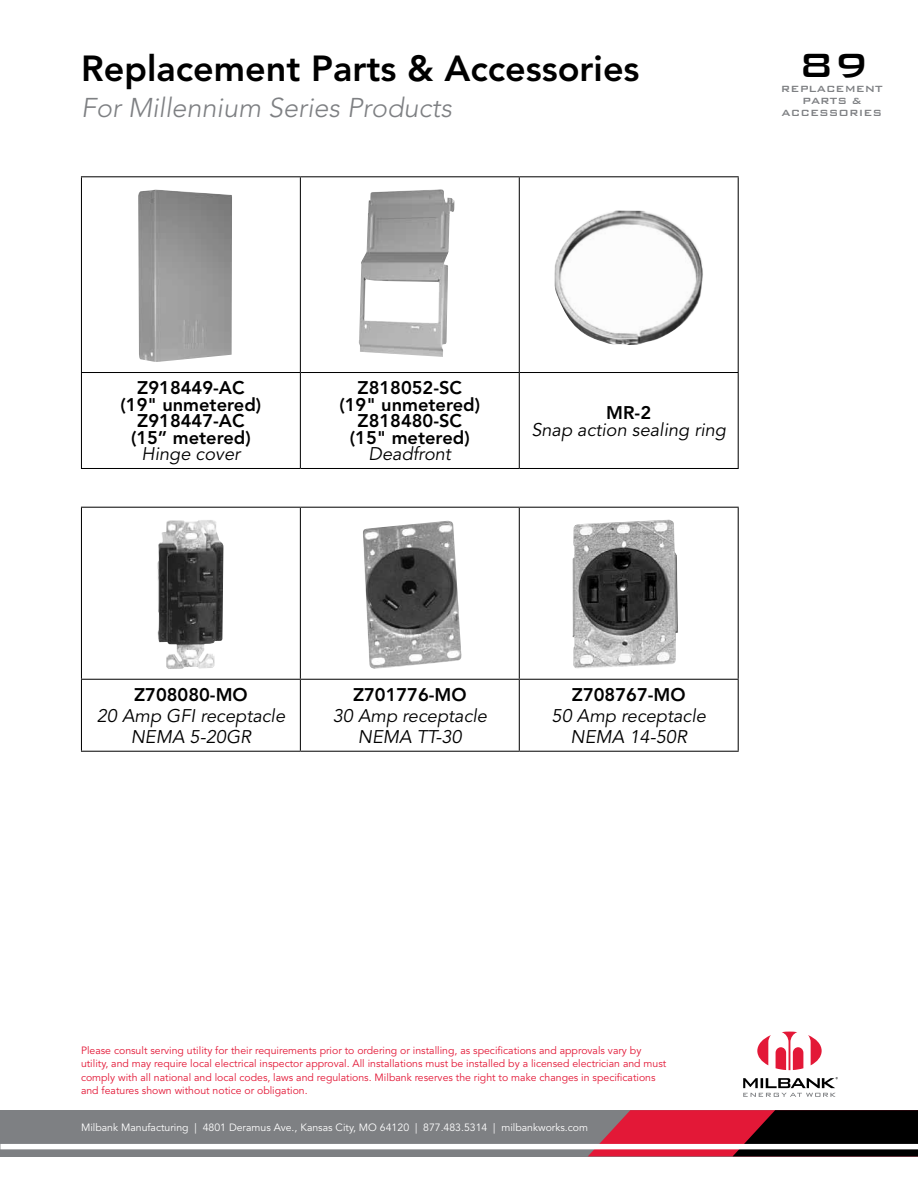
<style>
.page{position:relative;width:918px;height:1188px;background:#fff}
.page>*{position:absolute;margin:0;border:0;box-sizing:border-box;transform-origin:0 0}
.t1{font:700 45px "AG Bank Gothic Pln";color:#000}
.t2{font:800 36px "Avenir LT Std";color:#000}
.t3{font:italic 300 27px "Avenir LT Std";color:#7e8083}
.t4{font:800 18.15px/16.5px "Avenir LT Std";color:#000;text-align:center}
.t5{font:italic 18.15px/21px "Avenir LT Std";color:#000;text-align:center}
.t6{font:700 12px/12px "AG Bank Gothic Pln";color:#7e8083;text-align:center}
.t7{font:10.5px/13.5px "Avenir LT Std";color:#e31837}
.t8{font:10.5px "Avenir LT Std";color:#fff}
</style>
<div class="page">
<div style="left:0;top:1110px;width:918px;height:46px;background:#7e8083"></div>
<svg style="left:588px;top:1110px;width:330px;height:46px;background:#6d1422"></svg>
<div style="left:0;top:1144px;width:918px;height:6px;background:#fff"></div>
<svg style="left:757px;top:1032px;width:65px;height:38px"></svg>
<svg style="left:743px;top:1077px;width:95px;height:20px"></svg>
<hr style="left:81px;top:176px;width:219px;height:1px;background:#000">
<hr style="left:81px;top:177px;width:1px;height:195px;background:#000">
<hr style="left:300px;top:176px;width:219px;height:1px;background:#000">
<hr style="left:300px;top:177px;width:1px;height:195px;background:#000">
<hr style="left:519px;top:176px;width:220px;height:1px;background:#000">
<hr style="left:519px;top:177px;width:1px;height:195px;background:#000">
<hr style="left:738px;top:177px;width:1px;height:195px;background:#000">
<hr style="left:81px;top:372px;width:219px;height:1px;background:#000">
<hr style="left:81px;top:373px;width:1px;height:95px;background:#000">
<hr style="left:300px;top:372px;width:219px;height:1px;background:#000">
<hr style="left:300px;top:373px;width:1px;height:95px;background:#000">
<hr style="left:519px;top:372px;width:220px;height:1px;background:#000">
<hr style="left:519px;top:373px;width:1px;height:95px;background:#000">
<hr style="left:738px;top:373px;width:1px;height:95px;background:#000">
<hr style="left:81px;top:468px;width:219px;height:1px;background:#000">
<hr style="left:300px;top:468px;width:219px;height:1px;background:#000">
<hr style="left:519px;top:468px;width:220px;height:1px;background:#000">
<img style="left:138px;top:189px;width:94px;height:173px">
<img style="left:359px;top:189px;width:95px;height:168px">
<img style="left:555px;top:211px;width:148px;height:134px">
<hr style="left:81px;top:507px;width:219px;height:1px;background:#000">
<hr style="left:81px;top:508px;width:1px;height:171px;background:#000">
<hr style="left:300px;top:507px;width:219px;height:1px;background:#000">
<hr style="left:300px;top:508px;width:1px;height:171px;background:#000">
<hr style="left:519px;top:507px;width:220px;height:1px;background:#000">
<hr style="left:519px;top:508px;width:1px;height:171px;background:#000">
<hr style="left:738px;top:508px;width:1px;height:171px;background:#000">
<hr style="left:81px;top:679px;width:219px;height:1px;background:#000">
<hr style="left:81px;top:680px;width:1px;height:71px;background:#000">
<hr style="left:300px;top:679px;width:219px;height:1px;background:#000">
<hr style="left:300px;top:680px;width:1px;height:71px;background:#000">
<hr style="left:519px;top:679px;width:220px;height:1px;background:#000">
<hr style="left:519px;top:680px;width:1px;height:71px;background:#000">
<hr style="left:738px;top:680px;width:1px;height:71px;background:#000">
<hr style="left:81px;top:751px;width:219px;height:1px;background:#000">
<hr style="left:300px;top:751px;width:219px;height:1px;background:#000">
<hr style="left:519px;top:751px;width:220px;height:1px;background:#000">
<img style="left:157px;top:520px;width:66px;height:149px">
<img style="left:363px;top:521px;width:99px;height:148px">
<img style="left:573px;top:520px;width:105px;height:149px">
<h2 class="t2" style="left:81px;top:47px;width:560px">Replacement Parts &amp; Accessories</h2>
<h3 class="t3" style="left:81px;top:92px;width:373px">For Millennium Series Products</h3>
<h1 class="t1" style="left:799px;top:43px;width:71px">89</h1>
<p class="t6" style="left:781px;top:83px;width:103px">REPLACEMENT<br>PARTS &amp;<br>ACCESSORIES</p>
<h3 class="t4" style="left:121px;top:380px;width:142px">Z918449-AC (19" unmetered)<br>Z918447-AC (15” metered)</h3>
<h3 class="t5" style="left:142px;top:444px;width:100px">Hinge cover</h3>
<h3 class="t4" style="left:339px;top:380px;width:142px">Z818052-SC (19" unmetered)<br>Z818480-SC (15" metered)</h3>
<h3 class="t5" style="left:369px;top:444px;width:84px">Deadfront</h3>
<h3 class="t4" style="left:606px;top:405px;width:46px">MR-2</h3>
<h3 class="t5" style="left:531px;top:419px;width:196px">Snap action sealing ring</h3>
<h3 class="t4" style="left:134px;top:687px;width:115px">Z708080-MO</h3>
<h3 class="t5" style="left:97px;top:706px;width:190px">20 Amp GFI receptacle<br>NEMA 5-20GR</h3>
<h3 class="t4" style="left:353px;top:687px;width:115px">Z701776-MO</h3>
<h3 class="t5" style="left:333px;top:706px;width:156px">30 Amp receptacle<br>NEMA TT-30</h3>
<h3 class="t4" style="left:572px;top:687px;width:115px">Z708767-MO</h3>
<h3 class="t5" style="left:552px;top:706px;width:156px">50 Amp receptacle<br>NEMA 14-50R</h3>
<p class="t7" style="left:81px;top:1043px;width:587px">Please consult serving utility for their requirements prior to ordering or installing, as specifications and approvals vary by utility, and may require local electrical inspector approval. All installations must be installed by a licensed electrician and must comply with all national and local codes, laws and regulations. Milbank reserves the right to make changes in specifications and features shown without notice or obligation.</p>
<p class="t8" style="left:81px;top:1122px;width:509px">Milbank Manufacturing | 4801 Deramus Ave., Kansas City, MO 64120 | 877.483.5314 | milbankworks.com</p>
</div>
